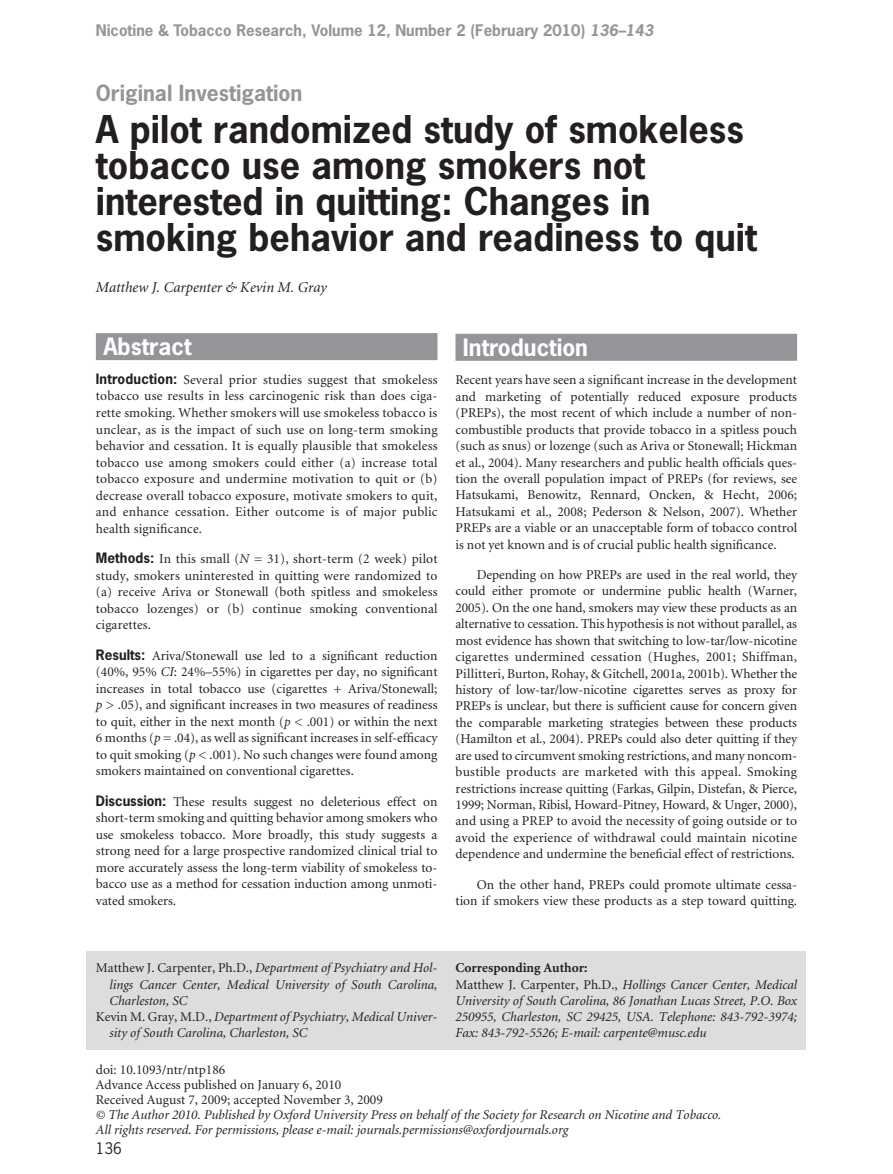
<style>
.page{position:relative;width:893px;height:1174px;background:#fff}
.page>*{position:absolute;margin:0;border:0;box-sizing:border-box;transform-origin:0 0}
.atl{font:700 36px/36px "News Gothic";color:#231f20}
.section-a{font:700 22.5px "News Gothic";color:#fff}
.abs_h{font:700 22.5px "News Gothic";color:#fff}
.subject{font:700 21px "News Gothic";color:#939598}
.lfheader{font:700 15px "News Gothic";color:#939598}
.authors{font:italic 15px "Minion";color:#231f20}
.rfolio{font:15px "News Gothic";color:#231f20}
.abs_p{font:13.5px/16.5px "Minion";letter-spacing:.005em;color:#231f20;text-align:justify}
.sec_p{font:13.5px/16.4px "Minion";color:#231f20;text-align:justify}
.sec_p1{font:13.5px/16.4px "Minion";color:#231f20;text-align:justify}
.affiliation{font:italic 13.5px/16.2px "Minion";color:#231f20;text-align:justify}
.author_notes{font:italic 13.5px/16.2px "Minion";color:#231f20;text-align:justify}
.lfoot{font:italic 13.5px/15px "Minion";color:#231f20}
.lfoot-2{font:13.5px "Minion";color:#231f20}
.an-h{font:700 13.5px "Minion";color:#231f20}
.s1{font-style:italic}
.s2{font-family:"News Gothic";font-weight:700}
.s3{font-style:normal}
</style>
<div class="page">
<div style="left:455px;top:334px;width:342px;height:27px;background:#939598"></div>
<div style="left:96px;top:333px;width:341px;height:27px;background:#939598"></div>
<div style="left:87px;top:951px;width:719px;height:98px;background:#dcdddf"></div>
<p class="lfheader" style="left:96px;top:21px;width:559px">Nicotine &amp; Tobacco Research, Volume 12, Number 2 (February 2010) <span class="s1">136–143</span></p>
<p class="subject" style="left:96px;top:79px;width:208px">Original Investigation</p>
<p class="atl" style="left:96px;top:111px;width:663px">A pilot randomized study of smokeless tobacco use among smokers not interested in quitting: Changes in smoking behavior and readiness to quit</p>
<p class="authors" style="left:96px;top:279px;width:233px">Matthew J. Carpenter &amp; Kevin M. Gray</p>
<p class="abs_h" style="left:103px;top:332px;width:90px">Abstract</p>
<p class="abs_p" style="left:96px;top:372px;width:343px"><span class="s2">Introduction:</span> Several prior studies suggest that smokeless tobacco use results in less carcinogenic risk than does ciga&shy;rette smoking. Whether smokers will use smokeless tobacco is unclear, as is the impact of such use on long-term smoking behavior and cessation. It is equally plausible that smokeless tobacco use among smokers could either (a) increase total tobacco exposure and undermine motivation to quit or (b) decrease overall tobacco exposure, motivate smokers to quit, and enhance cessation. Either outcome is of major public health significance.</p>
<p class="abs_p" style="left:96px;top:551px;width:343px"><span class="s2">Methods:</span> In this small (<span class="s1">N</span> = 31), short-term (2 week) pilot study, smokers uninterested in quitting were randomized to (a) receive Ariva or Stonewall (both spitless and smokeless tobacco lozenges) or (b) continue smoking conventional cigarettes.</p>
<p class="abs_p" style="left:96px;top:647px;width:343px"><span class="s2">Results:</span> Ariva/Stonewall use led to a significant reduction (40%, 95% <span class="s1">CI</span>: 24%–55%) in cigarettes per day, no significant increases in total tobacco use (cigarettes + Ariva/Stonewall; <span class="s1">p</span> &gt; .05), and significant increases in two measures of readiness to quit, either in the next month (<span class="s1">p</span> &lt; .001) or within the next 6 months (<span class="s1">p</span> = .04), as well as significant increases in self-efficacy to quit smoking (<span class="s1">p</span> &lt; .001). No such changes were found among smokers maintained on conventional cigarettes.</p>
<p class="abs_p" style="left:96px;top:793px;width:343px"><span class="s2">Discussion:</span> These results suggest no deleterious effect on short-term smoking and quitting behavior among smokers who use smokeless tobacco. More broadly, this study suggests a strong need for a large prospective randomized clinical trial to more accurately assess the long-term viability of smokeless to&shy;bacco use as a method for cessation induction among unmoti&shy;vated smokers.</p>
<p class="section-a" style="left:463px;top:332px;width:127px">Introduction</p>
<p class="sec_p1" style="left:455px;top:372px;width:343px">Recent years have seen a significant increase in the development and marketing of potentially reduced exposure products (PREPs), the most recent of which include a number of non&shy;combustible products that provide tobacco in a spitless pouch (such as snus) or lozenge (such as Ariva or Stonewall; Hickman et al., 2004). Many researchers and public health officials ques&shy;tion the overall population impact of PREPs (for reviews, see Hatsukami, Benowitz, Rennard, Oncken, &amp; Hecht, 2006; Hatsukami et al., 2008; Pederson &amp; Nelson, 2007). Whether PREPs are a viable or an unacceptable form of tobacco control is not yet known and is of crucial public health significance.</p>
<p class="sec_p" style="left:455px;top:567px;width:343px;text-indent:21px">Depending on how PREPs are used in the real world, they could either promote or undermine public health (Warner, 2005). On the one hand, smokers may view these products as an alternative to cessation. This hypothesis is not without parallel, as most evidence has shown that switching to low-tar/low-nicotine cigarettes undermined cessation (Hughes, 2001; Shiffman, Pillitteri, Burton, Rohay, &amp; Gitchell, 2001a, 2001b). Whether the history of low-tar/low-nicotine cigarettes serves as proxy for PREPs is unclear, but there is sufficient cause for concern given the comparable marketing strategies between these products (Hamilton et al., 2004). PREPs could also deter quitting if they are used to circumvent smoking restrictions, and many noncom&shy;bustible products are marketed with this appeal. Smoking restrictions increase quitting (Farkas, Gilpin, Distefan, &amp; Pierce, 1999; Norman, Ribisl, Howard-Pitney, Howard, &amp; Unger, 2000), and using a PREP to avoid the necessity of going outside or to avoid the experience of withdrawal could maintain nicotine dependence and undermine the beneficial effect of restrictions.</p>
<p class="sec_p" style="left:455px;top:876px;width:343px;text-align:right">On the other hand, PREPs could promote ultimate cessa&shy;tion if smokers view these products as a step toward quitting.</p>
<p class="affiliation" style="left:109px;top:960px;width:330px;text-indent:-13px"><span class="s3">Matthew J. Carpenter, Ph.D.,</span> Department of Psychiatry and Hol&shy;lings Cancer Center, Medical University of South Carolina, Charleston, SC</p>
<p class="affiliation" style="left:109px;top:1009px;width:330px;text-indent:-13px"><span class="s3">Kevin M. Gray, M.D.,</span> Department of Psychiatry, Medical Univer&shy;sity of South Carolina, Charleston, SC</p>
<p class="an-h" style="left:455px;top:961px;width:134px">Corresponding Author:</p>
<p class="author_notes" style="left:455px;top:976px;width:343px"><span class="s3">Matthew J. Carpenter, Ph.D.,</span> Hollings Cancer Center, Medical University of South Carolina, 86 Jonathan Lucas Street, P.O. Box 250955, Charleston, SC 29425, USA. Telephone: 843-792-3974; Fax: 843-792-5526; E-mail: carpente@musc.edu</p>
<p class="lfoot-2" style="left:96px;top:1062px;width:131px">doi: 10.1093/ntr/ntp186</p>
<p class="lfoot-2" style="left:96px;top:1077px;width:247px">Advance Access published on January 6, 2010</p>
<p class="lfoot-2" style="left:96px;top:1092px;width:289px">Received August 7, 2009; accepted November 3, 2009</p>
<p class="lfoot" style="left:96px;top:1107px;width:627px">© The Author 2010. Published by Oxford University Press on behalf of the Society for Research on Nicotine and Tobacco.<br>All rights reserved. For permissions, please e-mail: journals.permissions@oxfordjournals.org</p>
<p class="rfolio" style="left:96px;top:1139px;width:27px">136</p>
</div>
